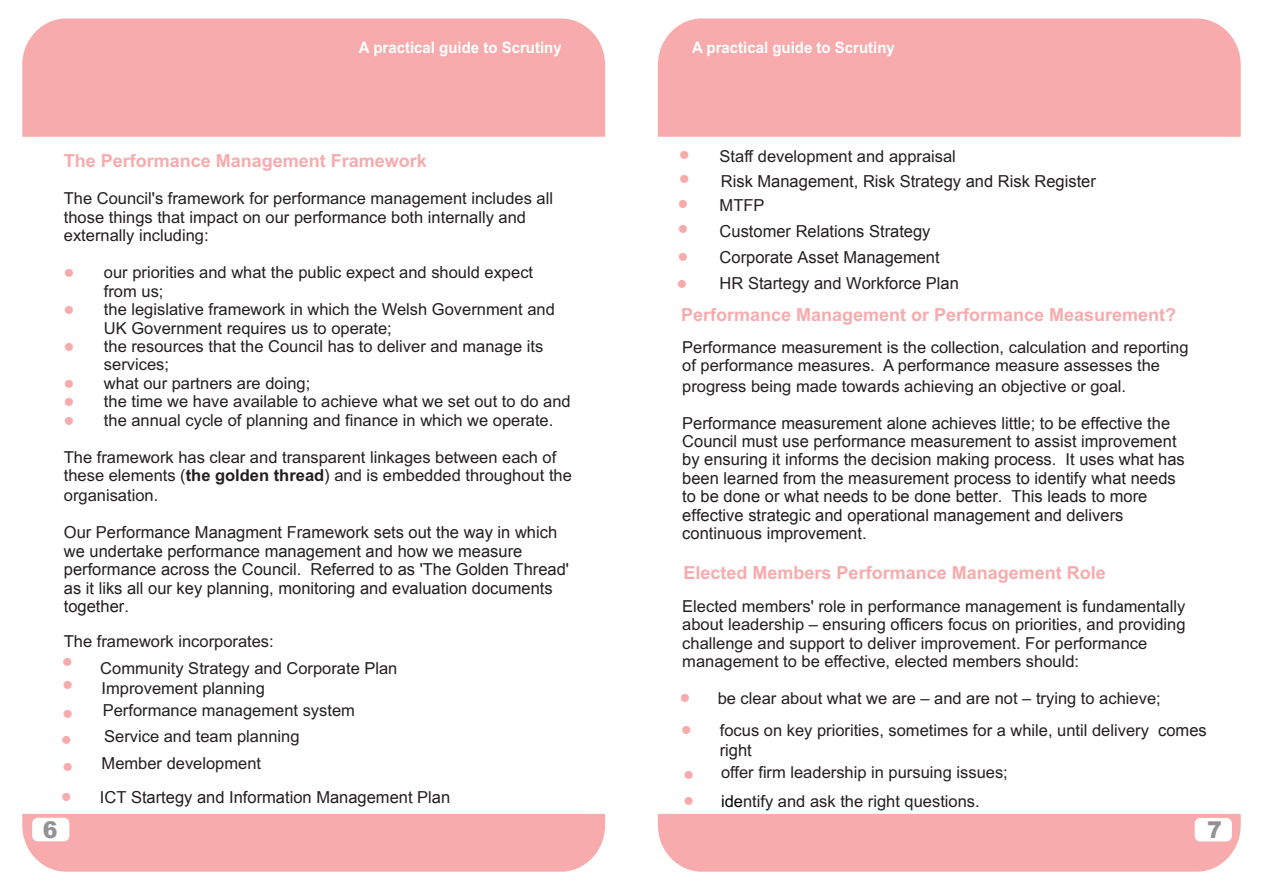
<style>
.page{position:relative;width:1263px;height:893px;background:#fff}
.page>*{position:absolute;margin:0;border:0;box-sizing:border-box;transform-origin:0 0}
.t1{font:900 23.25px "Arial";color:#919295;scale:.95 1}
.t2{font:700 18px "Arial";color:#f8abad}
.t3{font:16.5px/18.5px "Arial";color:#231f20}
.t4{font:16.5px/18.5px "Arial";color:#231f20}
.t5{font:700 15.75px "Arial";color:#fff;scale:.95 1}
.t6{font:14.1px/18.5px "Wingdings";color:#f8abad;text-align:justify}
.s1{font-weight:700}
.s2{font-style:inherit}
.s3{color:#020404}
</style>
<div class="page">
<div style="left:658px;top:19px;width:583px;height:853px;background:#f8abad;border-radius:45px"></div>
<div style="left:657px;top:137px;width:584px;height:677px;background:#fff;border:1px solid #fff"></div>
<div style="left:22px;top:19px;width:583px;height:853px;background:#f8abad;border-radius:45px"></div>
<div style="left:22px;top:137px;width:584px;height:677px;background:#fff;border:1px solid #fff"></div>
<svg style="left:1195px;top:818px;width:37px;height:23px"></svg>
<svg style="left:32px;top:818px;width:37px;height:23px"></svg>
<p class="t5" style="left:359px;top:41px;width:215px">A practical guide to Scrutiny</p>
<p class="t5" style="left:692px;top:42px;width:215px">A practical guide to Scrutiny</p>
<p class="t2" style="left:64px;top:154px;width:365px">The Performance Management Framework</p>
<p class="t3" style="left:64px;top:191px;width:491px">The Council's framework for performance management includes all those things that impact on our performance both internally and externally including:</p>
<p class="t3" style="left:104px;top:265px;width:468px">our priorities and what the public expect and should expect<br>from us;<br>the legislative framework in which the Welsh Government and UK Government requires us to operate;<br>the resources that the Council has to deliver and manage its services;<br>what our partners are doing;<br>the time we have available to achieve what we set out to do and the annual cycle of planning and finance in which we operate.</p>
<p class="t3" style="left:64px;top:449px;width:510px">The framework has clear and transparent linkages between each of these elements (<span class="s1">the golden thread</span>) and is embedded throughout the</p>
<p class="t3" style="left:64px;top:488px;width:96px">organisation.</p>
<p class="t4" style="left:64px;top:523px;width:507px">Our Performance Managment Framework sets out the way in which we undertake performance management and how we measure performance across the Council. Referred to as 'The Golden Thread' as it liks all our key planning, monitoring and evaluation documents together.</p>
<p class="t3" style="left:100px;top:629px;width:299px;line-height:27.3px;text-indent:-36px">The framework incorporates:<br>Community Strategy and Corporate Plan</p>
<p class="t3" style="left:102px;top:680px;width:165px">Improvement planning</p>
<p class="t6" style="left:64px;top:265px;width:64px">●</p>
<p class="t6" style="left:64px;top:302px;width:64px">●</p>
<p class="t6" style="left:64px;top:339px;width:64px">●</p>
<p class="t6" style="left:64px;top:376px;width:64px">● ● ●</p>
<p class="t6" style="left:62px;top:653px;width:64px">●</p>
<p class="t6" style="left:63px;top:677px;width:64px">●</p>
<p class="t6" style="left:63px;top:706px;width:64px">●</p>
<p class="t6" style="left:61px;top:732px;width:64px">●</p>
<p class="t6" style="left:63px;top:758px;width:64px">●</p>
<p class="t6" style="left:61px;top:789px;width:64px">●</p>
<p class="t3" style="left:103px;top:699px;width:254px;line-height:25.2px"><span class="s2">P</span>erformance management system<br>Service and team planning</p>
<p class="t3" style="left:102px;top:755px;width:161px">Member development</p>
<p class="t4" style="left:100px;top:788px;width:352px">ICT Startegy and Information Management Plan</p>
<p class="t6" style="left:679px;top:147px;width:64px">●</p>
<p class="t6" style="left:679px;top:171px;width:64px">●</p>
<p class="t6" style="left:678px;top:249px;width:64px">●</p>
<p class="t6" style="left:677px;top:276px;width:64px">●</p>
<p class="t3" style="left:720px;top:148px;width:238px">Staff development and appraisal</p>
<p class="t4" style="left:720px;top:170px;width:378px;line-height:23.5px">Risk Management, Risk Strategy and Risk Register<br>MTFP</p>
<p class="t4" style="left:720px;top:218px;width:222px;line-height:26.1px">Customer Relations Strategy<br>Corporate Asset Management</p>
<p class="t4" style="left:720px;top:274px;width:241px">HR Startegy and Workforce Plan</p>
<p class="t2" style="left:681px;top:308px;width:497px">Performance Management or Performance Measurement?</p>
<p class="t3" style="left:682px;top:339px;width:508px">Performance measurement is the collection, calculation and reporting of performance measures. A performance measure assesses the</p>
<p class="t3" style="left:682px;top:378px;width:445px">progress being made towards achieving an objective or goal.</p>
<p class="t4" style="left:682px;top:414px;width:504px">Performance measurement alone achieves little; to be effective the Council must use performance measurement to assist improvement by ensuring it informs the decision making process. It uses what has been learned from the measurement process to identify what needs to be done or what needs to be done better. This leads to more effective strategic and operational management and delivers continuous improvement.</p>
<p class="t2" style="left:683px;top:566px;width:424px">Elected Members Performance Management Role</p>
<p class="t3" style="left:682px;top:598px;width:505px">Elected members' role in performance management is fundamentally about leadership – ensuring officers focus on priorities, and providing challenge and support to deliver improvement. For performance management to be effective, elected members should:</p>
<p class="t3" style="left:718px;top:683px;width:490px;line-height:32px">be clear about what we are – and are not – trying to achieve;<br>focus on key priorities, sometimes for a while, until delivery <span class="s2">comes</span></p>
<p class="t4" style="left:720px;top:741px;width:34px">right</p>
<p class="t3" style="left:721px;top:760px;width:288px;line-height:28.7px">offer firm leadership in pursuing issues; <span class="s3">ide</span>ntify and ask the right questions.</p>
<p class="t6" style="left:680px;top:689px;width:64px">●</p>
<p class="t6" style="left:681px;top:722px;width:64px">●</p>
<h1 class="t1" style="left:43px;top:821px;width:17px">6</h1>
<h1 class="t1" style="left:1207px;top:821px;width:17px">7</h1>
</div>
